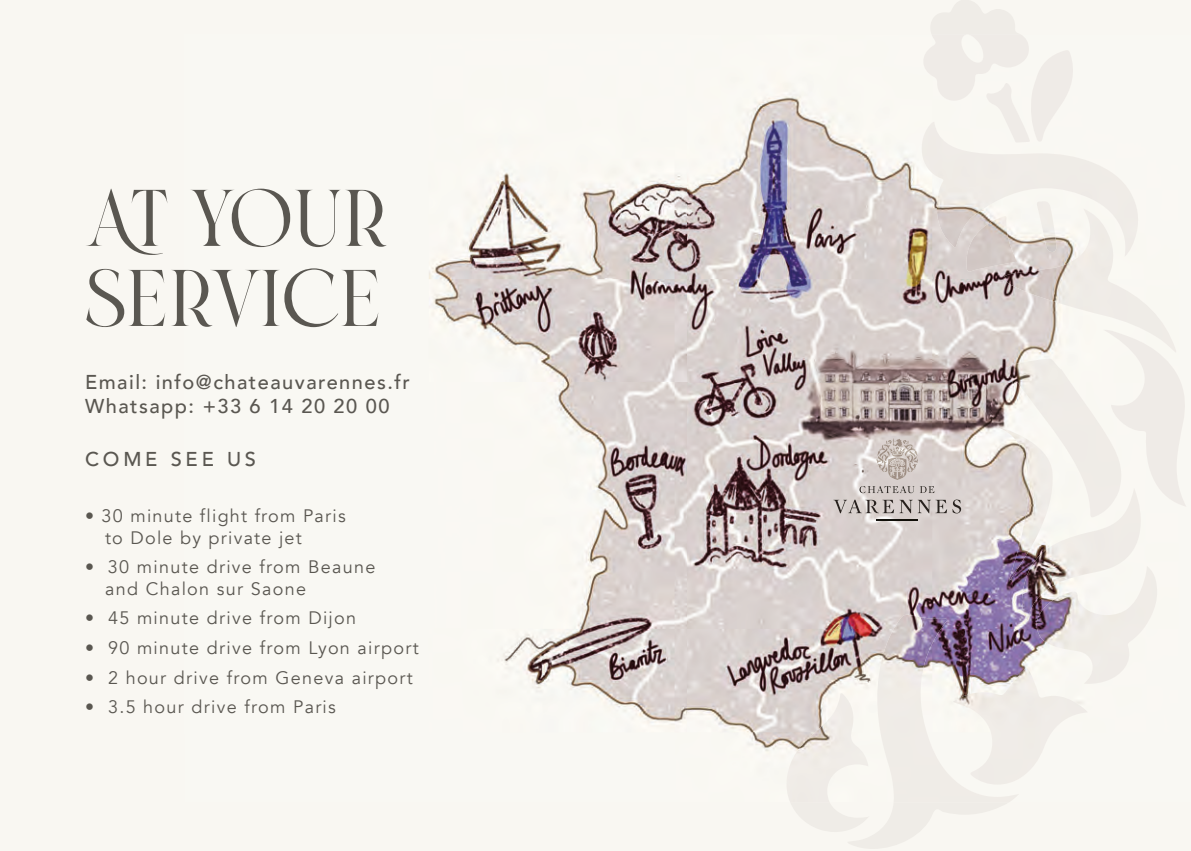
<style>
.page{position:relative;width:1191px;height:851px;background:#fff}
.page>*{position:absolute;margin:0;border:0;box-sizing:border-box;transform-origin:0 0}
.t1{font:80px/80px "Brand";letter-spacing:-.01em;color:#5a5751}
.t2{font:500 20px/24px "Avenir";letter-spacing:.075em;color:#5a5751}
.t3{font:500 20px "Avenir";letter-spacing:.19em;color:#5a5751}
.t4{font:18px/21.6px "Avenir";letter-spacing:.075em;color:#5a5751}
</style>
<div class="page">
<div style="left:0;top:0;width:1191px;height:850px;background:#f9f7f2"></div>
<svg style="left:931px;top:0;width:87px;height:34px"></svg>
<svg style="left:791px;top:803px;width:215px;height:45px"></svg>
<img style="left:429px;top:48px;width:620px;height:703px">
<img style="left:979px;top:257px;width:187px;height:95px">
<img style="left:996px;top:426px;width:25px;height:155px">
<img style="left:917px;top:122px;width:221px;height:135px">
<img style="left:1006px;top:358px;width:97px;height:159px">
<img style="left:1019px;top:668px;width:68px;height:110px">
<img style="left:920px;top:35px;width:108px;height:66px">
<img style="left:1034px;top:567px;width:123px;height:116px">
<img style="left:1103px;top:330px;width:82px;height:176px">
<img style="left:785px;top:693px;width:83px;height:109px">
<img style="left:1021px;top:488px;width:121px;height:133px">
<img style="left:1029px;top:50px;width:47px;height:91px">
<img style="left:965px;top:216px;width:52px;height:55px">
<img style="left:986px;top:83px;width:44px;height:59px">
<img style="left:1036px;top:201px;width:20px;height:51px">
<img style="left:874px;top:614px;width:145px;height:188px">
<img style="left:833px;top:499px;width:29px;height:14px">
<img style="left:882px;top:499px;width:12px;height:14px">
<img style="left:935px;top:499px;width:12px;height:14px">
<img style="left:899px;top:499px;width:13px;height:14px">
<img style="left:917px;top:499px;width:14px;height:14px">
<img style="left:952px;top:499px;width:9px;height:14px">
<img style="left:865px;top:499px;width:14px;height:14px">
<img style="left:876px;top:519px;width:41px;height:2px">
<svg style="left:859px;top:486px;width:75px;height:7px"></svg>
<img style="left:888px;top:438px;width:19px;height:9px">
<h1 class="t1" style="left:85px;top:184px;width:303px">AT YOUR<br>SERVICE</h1>
<p class="t2" style="left:85px;top:369px;width:326px">Email: info@chateauvarennes.fr<br>Whatsapp: +33 6 14 20 20 00</p>
<p class="t3" style="left:85px;top:441px;width:172px">COME SEE US</p>
<p class="t4" style="left:105px;top:505px;width:242px;text-indent:-20px">• 30 minute flight from Paris to Dole by private jet</p>
<p class="t4" style="left:105px;top:556px;width:272px;text-indent:-20px">• 30 minute drive from Beaune and Chalon sur Saone</p>
<p class="t4" style="left:85px;top:607px;width:273px">• 45 minute drive from Dijon</p>
<p class="t4" style="left:85px;top:637px;width:335px">• 90 minute drive from Lyon airport</p>
<p class="t4" style="left:85px;top:667px;width:329px">• 2 hour drive from Geneva airport</p>
<p class="t4" style="left:85px;top:696px;width:252px">• 3.5 hour drive from Paris</p>
</div>
